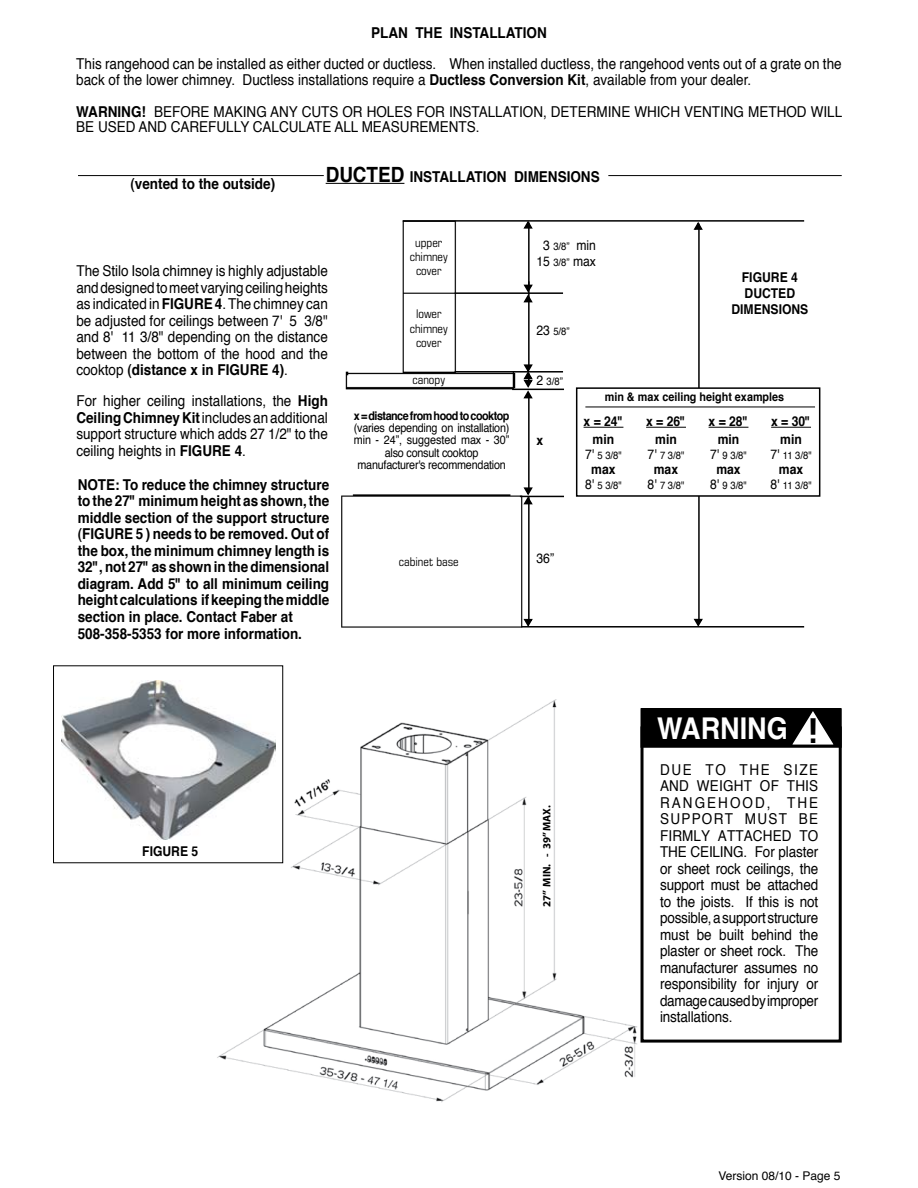
<style>
.page{position:relative;width:918px;height:1188px;background:#fff}
.page>*{position:absolute;margin:0;border:0;box-sizing:border-box;transform-origin:0 0}
.t1{font:600 33px "Eurostile";color:#000;scale:1.06 1}
.t2{font:700 30px "Helvetica";color:#fff;scale:.9 1}
.t3{font:15px/16.5px "Helvetica";color:#000;text-align:justify;scale:.9 1}
.t4{font:700 15px/16.5px "Helvetica";color:#000;scale:.9 1}
.t5{font:700 13.5px/18.1px "Helvetica";color:#000;text-align:center;scale:.9 1}
.t6{font:13.5px/16.2px "Helvetica";color:#000;text-align:center;scale:.9 1}
.t7{font:12px/12.1px "Helvetica";letter-spacing:-.02em;color:#000;text-align:center;scale:.9 1}
.t8{font:condensed 12px/14.4px "Eurostile";color:#000;text-align:center}
.t9{font:700 12px "Helvetica";color:#000;scale:.9 1}
.t10{font:700 12px "Helvetica";letter-spacing:-.05em;color:#000;scale:.9 1}
.t11{font:12px "Helvetica";color:#000}
.t12{font:700 10.95px "Myriad Pro";color:#010101}
.t13{font:10.5px "Helvetica";color:#000;scale:.9 1}
.s1{font-weight:700}
.s2{font-size:21px}
.s3{font-size:10.5px}
.s4{font-size:13.5px}
</style>
<div class="page">
<img style="left:211px;top:694px;width:430px;height:409px">
<div style="left:540px;top:777px;width:13px;height:110px;background:#fff"></div>
<hr style="left:698px;top:224px;width:2px;height:397px;background:#000">
<img style="left:341px;top:220px;width:182px;height:408px">
<hr style="left:403px;top:220px;width:401px;height:2px;background:#000">
<hr style="left:521px;top:626px;width:283px;height:2px;background:#000">
<hr style="left:520px;top:496px;width:44px;height:1px;background:#000">
<hr style="left:512px;top:389px;width:52px;height:1px;background:#000">
<hr style="left:455px;top:292px;width:108px;height:2px;background:#000">
<svg style="left:522px;top:220px;width:12px;height:9px"></svg>
<hr style="left:528px;top:222px;width:2px;height:64px;background:#000">
<svg style="left:522px;top:284px;width:12px;height:19px"></svg>
<hr style="left:528px;top:281px;width:2px;height:86px;background:#000">
<svg style="left:522px;top:364px;width:12px;height:35px"></svg>
<hr style="left:528px;top:397px;width:2px;height:92px;background:#000">
<svg style="left:522px;top:487px;width:12px;height:18px"></svg>
<svg style="left:522px;top:618px;width:11px;height:8px"></svg>
<hr style="left:528px;top:497px;width:2px;height:122px;background:#000">
<hr style="left:455px;top:371px;width:108px;height:2px;background:#000">
<svg style="left:692px;top:221px;width:12px;height:10px"></svg>
<svg style="left:693px;top:618px;width:10px;height:8px"></svg>
<div style="left:577px;top:388px;width:243px;height:108px;background:#fff"></div>
<div style="left:576px;top:387px;width:244px;height:110px;border:2px solid #000"></div>
<hr style="left:771px;top:427px;width:40px;height:1px;background:#000">
<hr style="left:709px;top:427px;width:39px;height:1px;background:#000">
<hr style="left:646px;top:427px;width:40px;height:1px;background:#000">
<hr style="left:584px;top:427px;width:39px;height:1px;background:#000">
<hr style="left:585px;top:407px;width:230px;height:1px;background:#000">
<hr style="left:326px;top:183px;width:78px;height:1px;background:#000">
<hr style="left:78px;top:175px;width:246px;height:1px;background:#000">
<hr style="left:608px;top:175px;width:234px;height:1px;background:#000">
<div style="left:641px;top:726px;width:201px;height:317px;border:3px solid #000"></div>
<div style="left:641px;top:709px;width:200px;height:38px;background:#000"></div>
<div style="left:641px;top:708px;width:201px;height:40px;border:2px solid #000"></div>
<svg style="left:788px;top:708px;width:50px;height:39px"></svg>
<img style="left:62px;top:680px;width:214px;height:159px">
<div style="left:53px;top:665px;width:230px;height:198px;border:1px solid #000"></div>
<p class="t4" style="left:371px;top:25px;width:197px">PLAN THE INSTALLATION</p>
<p class="t3" style="left:76px;top:57px;width:852px;line-height:15.8px">This rangehood can be installed as either ducted or ductless. When installed ductless, the rangehood vents out of a grate on the back of the lower chimney. Ductless installations require a <span class="s1">Ductless Conversion Kit</span>, available from your dealer.</p>
<p class="t3" style="left:76px;top:104px;width:853px;line-height:15.8px"><span class="s1">WARNING!</span> BEFORE MAKING ANY CUTS OR HOLES FOR INSTALLATION, DETERMINE WHICH VENTING METHOD WILL<br>BE USED AND CAREFULLY CALCULATE ALL MEASUREMENTS.</p>
<p class="t4" style="left:130px;top:176px;width:162px">(vented to the outside)</p>
<p class="t4" style="left:326px;top:168px;width:306px"><span class="s2">DUCTED</span> INSTALLATION DIMENSIONS</p>
<p class="t3" style="left:76px;top:263px;width:281px">The Stilo Isola chimney is highly adjustable and designed to meet varying ceiling heights as indicated in <span class="s1">FIGURE 4</span>. The chimney can be adjusted for ceilings between 7' 5 3/8" and 8' 11 3/8" depending on the distance between the bottom of the hood and the cooktop <span class="s1">(distance x in FIGURE 4)</span>.</p>
<p class="t3" style="left:76px;top:393px;width:281px">For higher ceiling installations, the <span class="s1">High Ceiling Chimney Kit</span> includes an additional support structure which adds 27 1/2" to the ceiling heights in <span class="s1">FIGURE 4</span>.</p>
<p class="t4" style="left:78px;top:477px;width:281px">NOTE: To reduce the chimney structure to the 27" minimum height as shown, the middle section of the support structure (FIGURE 5 ) needs to be removed. Out of the box, the minimum chimney length is 32", not 27" as shown in the dimensional diagram. Add 5" to all minimum ceiling height calculations if keeping the middle section in place. Contact Faber at 508-358-5353 for more information.</p>
<p class="t8" style="left:410px;top:235px;width:40px">upper chimney cover</p>
<p class="t8" style="left:410px;top:307px;width:40px">lower chimney cover</p>
<p class="t8" style="left:413px;top:372px;width:34px">canopy</p>
<p class="t10" style="left:354px;top:407px;width:174px">x = distance from hood to cooktop</p>
<p class="t7" style="left:354px;top:423px;width:175px">(varies depending on installation) min - 24”, suggested max - 30” also consult cooktop manufacturer's recommendation</p>
<p class="t8" style="left:399px;top:554px;width:61px">cabinet base</p>
<p class="t6" style="left:536px;top:237px;width:68px">3 <span class="s3">3/8”</span> min<br>15 <span class="s3">3/8”</span> max</p>
<p class="t13" style="left:536px;top:323px;width:38px"><span class="s4">23</span> 5/8”</p>
<p class="t13" style="left:536px;top:373px;width:31px"><span class="s4">2</span> 3/8”</p>
<p class="t5" style="left:731px;top:269px;width:87px;line-height:16.2px">FIGURE 4<br>DUCTED<br>DIMENSIONS</p>
<p class="t5" style="left:536px;top:432px;width:9px">x</p>
<p class="t6" style="left:536px;top:551px;width:21px">36”</p>
<p class="t9" style="left:605px;top:388px;width:201px">min &amp; max ceiling height examples</p>
<p class="t5" style="left:771px;top:413px;width:46px">x = 30" min</p>
<p class="t13" style="left:770px;top:448px;width:47px"><span class="s4">7'</span> 11 3/8"</p>
<p class="t5" style="left:779px;top:461px;width:29px">max</p>
<p class="t13" style="left:770px;top:478px;width:47px"><span class="s4">8'</span> 11 3/8"</p>
<p class="t5" style="left:584px;top:413px;width:46px">x = 24" min</p>
<p class="t13" style="left:585px;top:448px;width:42px"><span class="s4">7'</span> 5 3/8"</p>
<p class="t5" style="left:591px;top:461px;width:29px">max</p>
<p class="t13" style="left:585px;top:478px;width:42px"><span class="s4">8'</span> 5 3/8"</p>
<p class="t5" style="left:646px;top:413px;width:46px">x = 26" min</p>
<p class="t13" style="left:648px;top:448px;width:42px"><span class="s4">7'</span> 7 3/8"</p>
<p class="t5" style="left:654px;top:461px;width:29px">max</p>
<p class="t13" style="left:648px;top:478px;width:42px"><span class="s4">8'</span> 7 3/8"</p>
<p class="t5" style="left:709px;top:413px;width:46px">x = 28" min</p>
<p class="t13" style="left:710px;top:448px;width:42px"><span class="s4">7'</span> 9 3/8"</p>
<p class="t5" style="left:716px;top:461px;width:29px">max</p>
<p class="t13" style="left:710px;top:478px;width:42px"><span class="s4">8'</span> 9 3/8"</p>
<p class="t5" style="left:142px;top:842px;width:64px">FIGURE 5</p>
<p class="t12" style="left:540px;top:907px;width:104px;rotate:-90deg">27” MIN. - 39” MAX.</p>
<h2 class="t2" style="left:657px;top:704px;width:146px">WARNING</h2>
<p class="t3" style="left:660px;top:762px;width:177px">DUE TO THE SIZE AND WEIGHT OF THIS RANGEHOOD, THE SUPPORT MUST BE FIRMLY ATTACHED TO THE CEILING. For plaster or sheet rock ceilings, the support must be attached to the joists. If this is not possible, a support structure must be built behind the plaster or sheet rock. The manufacturer assumes no responsibility for injury or damage caused by improper installations.</p>
<h1 class="t1" style="left:807px;top:710px;width:12px">!</h1>
<p class="t11" style="left:718px;top:1166px;width:124px">Version 08/10 - Page 5</p>
</div>
